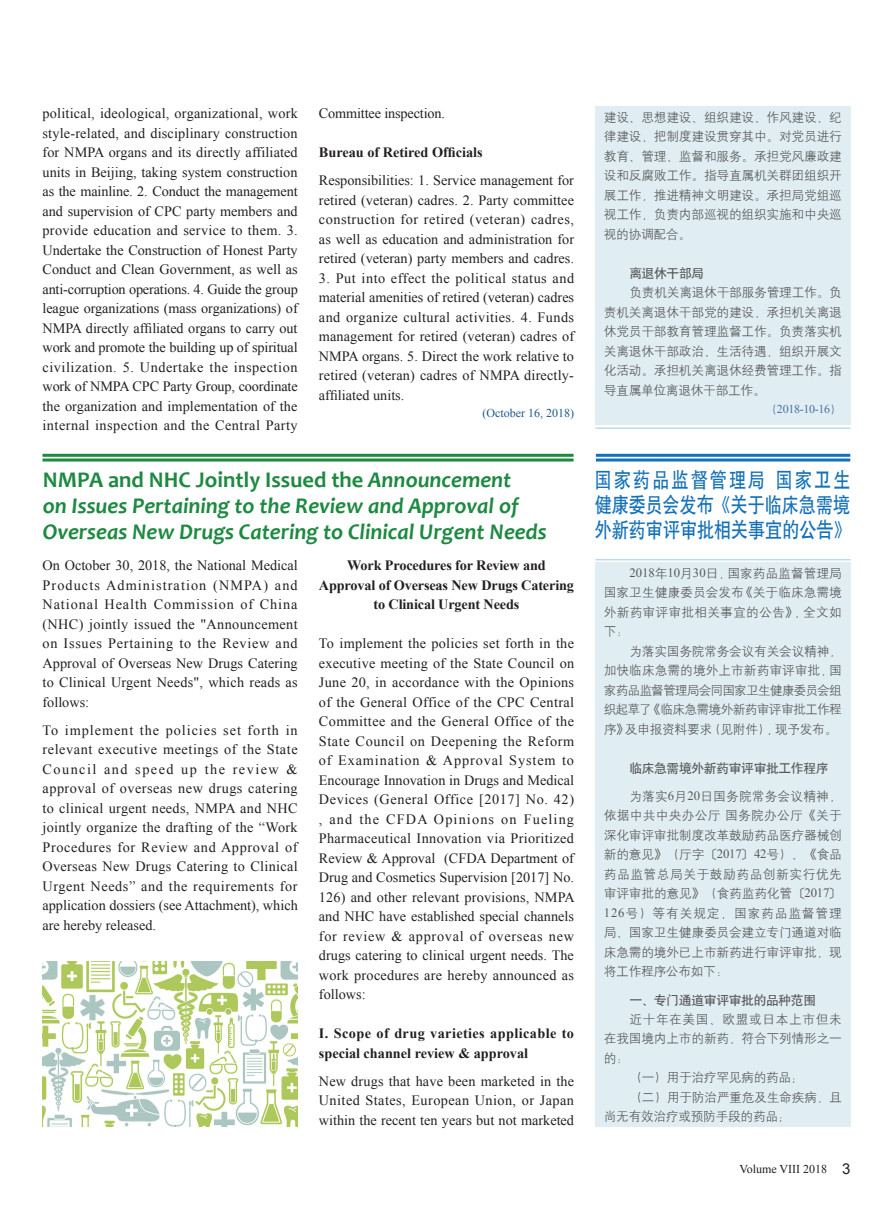
<style>
.page{position:relative;width:893px;height:1212px;background:#fff}
.page>*{position:absolute;margin:0;border:0;box-sizing:border-box;transform-origin:0 0}
.英文标题{font:italic 700 22.5px/26.2px "Candara";color:#1d8941}
.中文标题{font:21px "H Yb 1 gj";color:#1471b9;scale:.81 1}
.中文标题-2{font:21px "H Yb 1 gj";letter-spacing:.125em;color:#1471b9;scale:.81 1}
.英文{font:14.25px/19.5px "Times New Roman";letter-spacing:.005em;color:#231f20;text-align:justify}
.英文-2{font:700 14.25px/19.5px "Times New Roman";letter-spacing:-.01em;color:#231f20;text-align:center}
.英文-3{font:700 14.25px/19.5px "Times New Roman";letter-spacing:.025em;color:#231f20}
.中文{font:12.75px/19.5px "H Yg 2 gj";letter-spacing:-.02em;color:#57585a;text-align:justify}
.中文-2{font:12.75px "H Yb 1 gj";letter-spacing:-.025em;color:#57585a}
.英文-4{font:12px "Times New Roman";color:#1b588b}
.t1{font:12px "Times New Roman";color:#231f20}
.中文-3{font:12px "Times New Roman";letter-spacing:-.025em;color:#48709f}
.s1{font-style:normal}
.s2{font-family:"H Yg 2 gj";font-size:12.75px;color:#57585a}
.s3{font-family:"H Yg 2 gj"}
.s4{font-family:"Times New Roman"}
.s5{font-family:"Arial";font-size:15px}
</style>
<div class="page">
<div style="left:595px;top:106px;width:255px;height:319px;background:#e0eef3"></div>
<div style="left:595px;top:562px;width:255px;height:565px;background:#e0eef3"></div>
<hr style="left:595px;top:559px;width:255px;height:1px;background:#bbdae6">
<hr style="left:595px;top:427px;width:255px;height:2px;background:#bbdae6">
<hr style="left:596px;top:454px;width:254px;height:3px;background:#1471b9">
<hr style="left:596px;top:458px;width:254px;height:3px;background:#1471b9">
<hr style="left:43px;top:454px;width:531px;height:3px;background:#1d8941">
<hr style="left:43px;top:458px;width:531px;height:3px;background:#1d8941">
<img style="left:43px;top:961px;width:254px;height:166px">
<p class="英文" style="left:43px;top:103px;width:257px">political, ideological, organizational, work style-related, and disciplinary construction for NMPA organs and its directly affiliated units in Beijing, taking system construction as the mainline. 2. Conduct the management and supervision of CPC party members and provide education and service to them. 3.<br>Undertake the Construction of Honest Party Conduct and Clean Government, as well as anti-corruption operations. 4. Guide the group league organizations (mass organizations) of NMPA directly affiliated organs to carry out work and promote the building up of spiritual civilization. 5. Undertake the inspection work of NMPA CPC Party Group, coordinate the organization and implementation of the internal inspection and the Central Party</p>
<p class="英文" style="left:319px;top:103px;width:128px">Committee inspection.</p>
<p class="英文-2" style="left:319px;top:142px;width:165px">Bureau of Retired Officials</p>
<p class="英文" style="left:319px;top:170px;width:257px">Responsibilities: 1. Service management for retired (veteran) cadres. 2. Party committee construction for retired (veteran) cadres, as well as education and administration for retired (veteran) party members and cadres.</p>
<p class="英文" style="left:319px;top:268px;width:257px">3. Put into effect the political status and material amenities of retired (veteran) cadres and organize cultural activities. 4. Funds management for retired (veteran) cadres of NMPA organs. 5. Direct the work relative to retired (veteran) cadres of NMPA directly&shy;affiliated units.</p>
<p class="英文-4" style="left:482px;top:405px;width:93px">(October 16, 2018)</p>
<p class="英文标题" style="left:43px;top:466px;width:506px"><span class="s1">NMPA and NHC Jointly Issued the</span> Announcement<br>on Issues Pertaining to the Review and Approval of<br>Overseas New Drugs Catering to Clinical Urgent Needs</p>
<p class="英文" style="left:43px;top:555px;width:257px">On October 30, 2018, the National Medical Products Administration (NMPA) and National Health Commission of China (NHC) jointly issued the "Announcement on Issues Pertaining to the Review and Approval of Overseas New Drugs Catering to Clinical Urgent Needs", which reads as follows:</p>
<p class="英文" style="left:43px;top:720px;width:257px">To implement the policies set forth in relevant executive meetings of the State Council and speed up the review &amp; approval of overseas new drugs catering to clinical urgent needs, NMPA and NHC jointly organize the drafting of the “Work Procedures for Review and Approval of Overseas New Drugs Catering to Clinical Urgent Needs” and the requirements for application dossiers (see Attachment), which are hereby released.</p>
<p class="英文-2" style="left:319px;top:555px;width:257px">Work Procedures for Review and<br>Approval of Overseas New Drugs Catering to Clinical Urgent Needs</p>
<p class="英文" style="left:319px;top:633px;width:257px">To implement the policies set forth in the executive meeting of the State Council on June 20, in accordance with the Opinions of the General Office of the CPC Central Committee and the General Office of the State Council on Deepening the Reform of Examination &amp; Approval System to Encourage Innovation in Drugs and Medical Devices (General Office [2017] No. 42) , and the CFDA Opinions on Fueling Pharmaceutical Innovation via Prioritized Review &amp; Approval (CFDA Department of Drug and Cosmetics Supervision [2017] No.<br>126) and other relevant provisions, NMPA and NHC have established special channels for review &amp; approval of overseas new drugs catering to clinical urgent needs. The work procedures are hereby announced as follows:</p>
<p class="英文-3" style="left:319px;top:1023px;width:257px">I. Scope of drug varieties applicable to special channel review &amp; approval</p>
<p class="英文" style="left:319px;top:1071px;width:257px">New drugs that have been marketed in the United States, European Union, or Japan within the recent ten years but not marketed</p>
<p class="中文" style="left:604px;top:107px;width:240px">建设、思想建设、组织建设、作风建设、纪律建设，把制度建设贯穿其中。对党员进行教育、管理、监督和服务。承担党风廉政建设和反腐败工作。指导直属机关群团组织开展工作，推进精神文明建设。承担局党组巡视工作，负责内部巡视的组织实施和中央巡视的协调配合。</p>
<p class="中文-2" style="left:629px;top:266px;width:76px">离退休干部局</p>
<p class="中文" style="left:604px;top:283px;width:240px;text-indent:26px">负责机关离退休干部服务管理工作。负责机关离退休干部党的建设，承担机关离退休党员干部教育管理监督工作。负责落实机关离退休干部政治、生活待遇，组织开展文化活动。承担机关离退休经费管理工作。指导直属单位离退休干部工作。</p>
<p class="中文-3" style="left:737px;top:401px;width:106px"><span class="s2">　　</span><span class="s3">（</span>2018-10-16<span class="s3">）</span></p>
<p class="中文标题-2" style="left:595px;top:469px;width:317px">国家药品监督管理局 国家卫生</p>
<p class="中文标题" style="left:595px;top:494px;width:316px">健康委员会发布《关于临床急需境</p>
<p class="中文标题" style="left:595px;top:519px;width:317px">外新药审评审批相关事宜的公告》</p>
<p class="中文" style="left:604px;top:563px;width:240px;text-indent:26px"><span class="s4">2018</span>年<span class="s4">10</span>月<span class="s4">30</span>日，国家药品监督管理局国家卫生健康委员会发布《关于临床急需境外新药审评审批相关事宜的公告》，全文如下：</p>
<p class="中文" style="left:604px;top:641px;width:240px;text-indent:26px">为落实国务院常务会议有关会议精神，加快临床急需的境外上市新药审评审批，国家药品监督管理局会同国家卫生健康委员会组织起草了《临床急需境外新药审评审批工作程序》及申报资料要求（见附件），现予发布。</p>
<p class="中文-2" style="left:629px;top:762px;width:201px">临床急需境外新药审评审批工作程序</p>
<p class="中文" style="left:604px;top:786px;width:240px;text-indent:26px">为落实<span class="s4">6</span>月<span class="s4">20</span>日国务院常务会议精神，依据中共中央办公厅国务院办公厅《关于深化审评审批制度改革鼓励药品医疗器械创新的意见》（厅字〔<span class="s4">2017</span>〕<span class="s4">42</span>号）、《食品药品监管总局关于鼓励药品创新实行优先审评审批的意见》（食药监药化管〔<span class="s4">2017</span>〕<span class="s4">126</span>号）等有关规定，国家药品监督管理局、国家卫生健康委员会建立专门通道对临床急需的境外已上市新药进行审评审批，现将工作程序公布如下：</p>
<p class="中文-2" style="left:629px;top:993px;width:188px">一、专门通道审评审批的品种范围</p>
<p class="中文" style="left:604px;top:1009px;width:240px;text-indent:26px">近十年在美国、欧盟或日本上市但未在我国境内上市的新药，符合下列情形之一的：</p>
<p class="中文" style="left:629px;top:1068px;width:176px">（一）用于治疗罕见病的药品；</p>
<p class="中文" style="left:604px;top:1087px;width:240px;text-indent:26px">（二）用于防治严重危及生命疾病，且尚无有效治疗或预防手段的药品；</p>
<p class="t1" style="left:740px;top:1161px;width:112px">Volume VIII 2018 <span class="s5">3</span></p>
</div>
